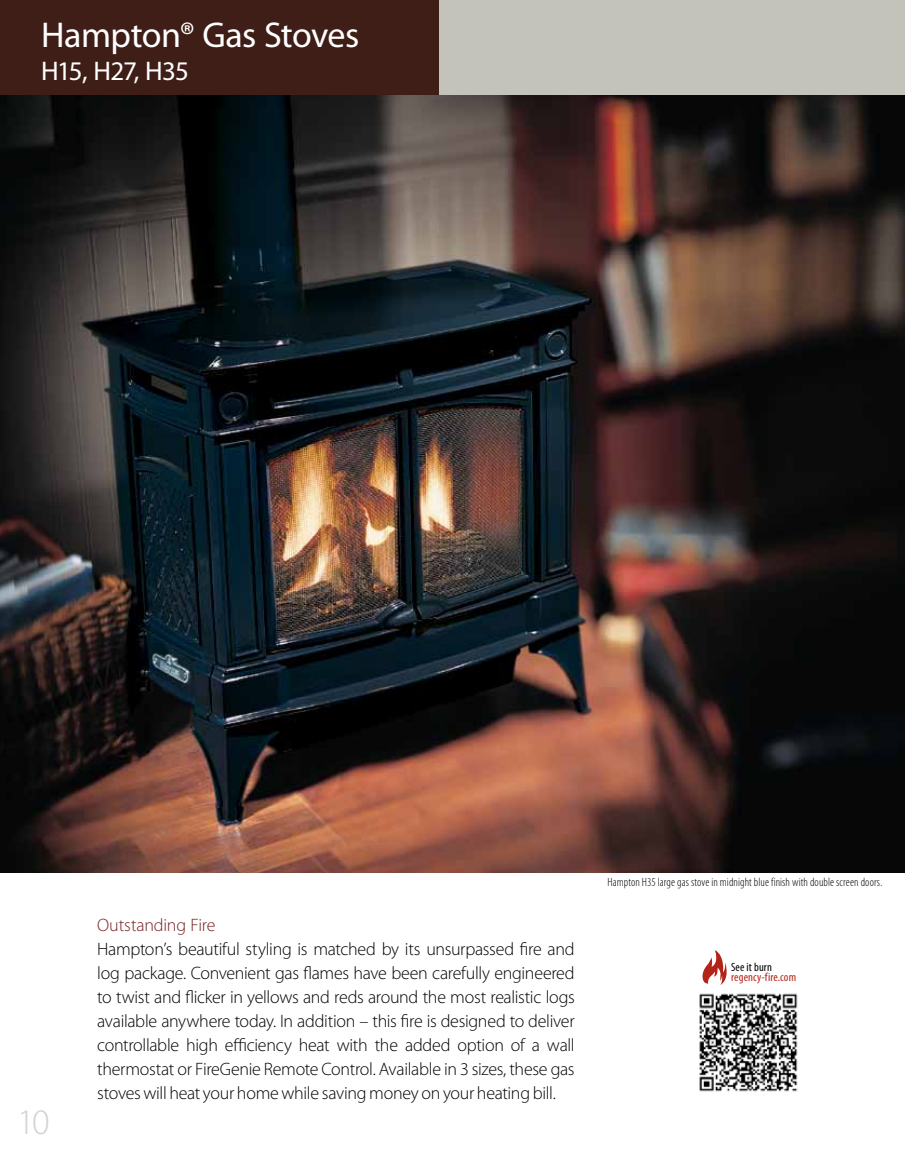
<style>
.page{position:relative;width:905px;height:1161px;background:#fff}
.page>*{position:absolute;margin:0;border:0;box-sizing:border-box;transform-origin:0 0}
.t1{font:36px "Myriad Pro";letter-spacing:-.015em;color:#fff}
.t2{font:300 36px "Myriad Pro";color:#d1d3d4}
.t3{font:27px "Myriad Pro";letter-spacing:-.04em;color:#fff}
.t4{font:300 18px/24px "Myriad Pro";letter-spacing:-.015em;color:#000;text-align:justify}
.t5{font:300 18px "Myriad Pro";letter-spacing:-.01em;color:#762123}
.t6{font:300 condensed 12px "Myriad Pro";letter-spacing:.01em;color:#000}
.t7{font:condensed 12px "Myriad Pro";letter-spacing:.015em;color:#b32317}
.t8{font:condensed 12px "Myriad Pro";letter-spacing:.015em;color:#000}
</style>
<div class="page">
<img style="left:904px;top:618px;width:1px;height:255px">
<img style="left:0;top:94px;width:904px;height:778px">
<svg style="left:702px;top:950px;width:25px;height:35px"></svg>
<div style="left:328px;top:0;width:576px;height:94px;background:#c3c2bb"></div>
<div style="left:0;top:0;width:439px;height:94px;background:#3f1e17"></div>
<img style="left:699px;top:993px;width:99px;height:99px">
<h1 class="t1" style="left:41px;top:12px;width:320px">Hampton® Gas Stoves</h1>
<h2 class="t3" style="left:41px;top:54px;width:149px">H15, H27, H35</h2>
<h1 class="t2" style="left:17px;top:1100px;width:34px">10</h1>
<p class="t5" style="left:97px;top:914px;width:120px">Outstanding Fire</p>
<p class="t4" style="left:97px;top:937px;width:479px">Hampton’s beautiful styling is matched by its unsurpassed fire and log package. Convenient gas flames have been carefully engineered to twist and flicker in yellows and reds around the most realistic logs available anywhere today. In addition – this fire is designed to deliver controllable high efficiency heat with the added option of a wall thermostat or FireGenie Remote Control. Available in 3 sizes, these gas stoves will heat your home while saving money on your heating bill.</p>
<p class="t6" style="left:607px;top:875px;width:276px">Hampton H35 large gas stove in midnight blue finish with double screen doors.</p>
<p class="t8" style="left:731px;top:959px;width:42px">See it burn</p>
<p class="t7" style="left:731px;top:970px;width:67px">regency-fire.com</p>
</div>
